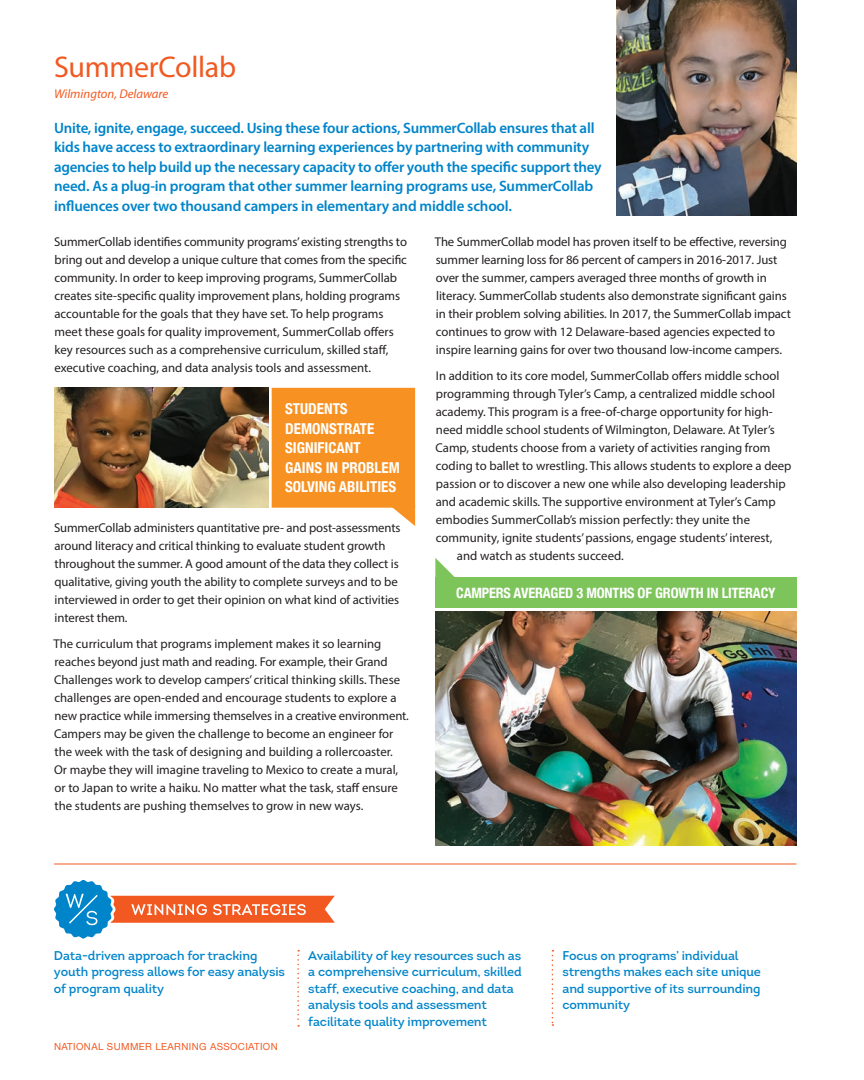
<style>
.page{position:relative;width:864px;height:1080px;background:#fff}
.page>*{position:absolute;margin:0;border:0;box-sizing:border-box;transform-origin:0 0}
.program_titles_C{font:30px "Myriad Pro";letter-spacing:-.01em;color:#f15921}
.Intro_paragraph_C{font:600 15px/19.5px "Myriad Pro";letter-spacing:-.015em;color:#0084ca}
.t1{font:700 condensed 15px/19.5px "Helvetica Neue";color:#fff}
.t2{font:700 condensed 14.25px "Helvetica Neue";letter-spacing:-.01em;color:#fff}
.main_text_-_MyrPro_R{font:12.75px/18px "Myriad Pro";letter-spacing:-.005em;color:#231f20}
.W_S_text_C{font:600 12.75px/16.5px "Intro";letter-spacing:-.01em;color:#0084ca}
.main_text_-_MyrPro_R-2{font:italic 12.75px "Myriad Pro";color:#f15921}
.t3{font:9.75px "Helvetica Neue";letter-spacing:.04em;color:#f15921}
</style>
<div class="page">
<svg style="left:54px;top:880px;width:281px;height:59px"></svg>
<img style="left:435px;top:611px;width:361px;height:235px">
<svg style="left:297px;top:950px;width:2px;height:77px"></svg>
<svg style="left:552px;top:950px;width:1px;height:76px"></svg>
<hr style="left:54px;top:864px;width:742px;height:1px;background:#f15921">
<div style="left:627px;top:136px;width:170px;height:83px;background:linear-gradient(to right,#fff,#fff)"></div>
<img style="left:617px;top:0;width:179px;height:215px">
<img style="left:54px;top:388px;width:214px;height:120px">
<svg style="left:272px;top:388px;width:143px;height:138px;background:#f79e3d"></svg>
<svg style="left:435px;top:558px;width:20px;height:19px"></svg>
<div style="left:435px;top:577px;width:361px;height:30px;background:#7dc45b"></div>
<p class="program_titles_C" style="left:54px;top:48px;width:184px">SummerCollab</p>
<p class="main_text_-_MyrPro_R-2" style="left:54px;top:86px;width:116px">Wilmington, Delaware</p>
<p class="Intro_paragraph_C" style="left:54px;top:118px;width:549px">Unite, ignite, engage, succeed. Using these four actions, SummerCollab ensures that all kids have access to extraordinary learning experiences by partnering with community agencies to help build up the necessary capacity to offer youth the specific support they need. As a plug-in program that other summer learning programs use, SummerCollab influences over two thousand campers in elementary and middle school.</p>
<p class="main_text_-_MyrPro_R" style="left:435px;top:232px;width:358px">The SummerCollab model has proven itself to be effective, reversing summer learning loss for 86 percent of campers in 2016-2017. Just over the summer, campers averaged three months of growth in literacy. SummerCollab students also demonstrate significant gains in their problem solving abilities. In 2017, the SummerCollab impact continues to grow with 12 Delaware-based agencies expected to inspire learning gains for over two thousand low-income campers.</p>
<p class="main_text_-_MyrPro_R" style="left:436px;top:367px;width:345px">In addition to its core model, SummerCollab offers middle school</p>
<p class="main_text_-_MyrPro_R" style="left:436px;top:385px;width:341px">programming through Tyler’s Camp, a centralized middle school</p>
<p class="main_text_-_MyrPro_R" style="left:436px;top:403px;width:339px">academy. This program is a free-of-charge opportunity for high-</p>
<p class="main_text_-_MyrPro_R" style="left:436px;top:421px;width:340px">need middle school students of Wilmington, Delaware. At Tyler’s</p>
<p class="main_text_-_MyrPro_R" style="left:436px;top:439px;width:336px">Camp, students choose from a variety of activities ranging from</p>
<p class="main_text_-_MyrPro_R" style="left:436px;top:457px;width:357px">coding to ballet to wrestling. This allows students to explore a deep</p>
<p class="main_text_-_MyrPro_R" style="left:436px;top:475px;width:351px">passion or to discover a new one while also developing leadership</p>
<p class="main_text_-_MyrPro_R" style="left:436px;top:493px;width:342px">and academic skills. The supportive environment at Tyler’s Camp</p>
<p class="main_text_-_MyrPro_R" style="left:436px;top:511px;width:316px">embodies SummerCollab’s mission perfectly: they unite the</p>
<p class="main_text_-_MyrPro_R" style="left:436px;top:529px;width:338px">community, ignite students’ passions, engage students’ interest,</p>
<p class="main_text_-_MyrPro_R" style="left:457px;top:547px;width:168px">and watch as students succeed.</p>
<p class="main_text_-_MyrPro_R" style="left:54px;top:232px;width:354px">SummerCollab identifies community programs’ existing strengths to bring out and develop a unique culture that comes from the specific community. In order to keep improving programs, SummerCollab creates site-specific quality improvement plans, holding programs accountable for the goals that they have set. To help programs meet these goals for quality improvement, SummerCollab offers key resources such as a comprehensive curriculum, skilled staff, executive coaching, and data analysis tools and assessment.</p>
<p class="t1" style="left:285px;top:398px;width:116px">STUDENTS<br>DEMONSTRATE<br>SIGNIFICANT<br>GAINS IN PROBLEM<br>SOLVING ABILITIES</p>
<p class="main_text_-_MyrPro_R" style="left:54px;top:518px;width:348px">SummerCollab administers quantitative pre- and post-assessments around literacy and critical thinking to evaluate student growth throughout the summer. A good amount of the data they collect is qualitative, giving youth the ability to complete surveys and to be interviewed in order to get their opinion on what kind of activities interest them.</p>
<p class="main_text_-_MyrPro_R" style="left:54px;top:635px;width:357px">The curriculum that programs implement makes it so learning reaches beyond just math and reading. For example, their Grand Challenges work to develop campers’ critical thinking skills. These challenges are open-ended and encourage students to explore a new practice while immersing themselves in a creative environment.<br>Campers may be given the challenge to become an engineer for the week with the task of designing and building a rollercoaster.<br>Or maybe they will imagine traveling to Mexico to create a mural, or to Japan to write a haiku. No matter what the task, staff ensure the students are pushing themselves to grow in new ways.</p>
<p class="t2" style="left:456px;top:581px;width:321px">CAMPERS AVERAGED 3 MONTHS OF GROWTH IN LITERACY</p>
<p class="W_S_text_C" style="left:54px;top:947px;width:232px">Data-driven approach for tracking youth progress allows for easy analysis of program quality</p>
<p class="W_S_text_C" style="left:308px;top:947px;width:215px">Availability of key resources such as a comprehensive curriculum, skilled staff, executive coaching, and data analysis tools and assessment facilitate quality improvement</p>
<p class="W_S_text_C" style="left:562px;top:947px;width:200px">Focus on programs’ individual strengths makes each site unique and supportive of its surrounding community</p>
<p class="t3" style="left:54px;top:1039px;width:225px">NATIONAL SUMMER LEARNING ASSOCIATION</p>
</div>
